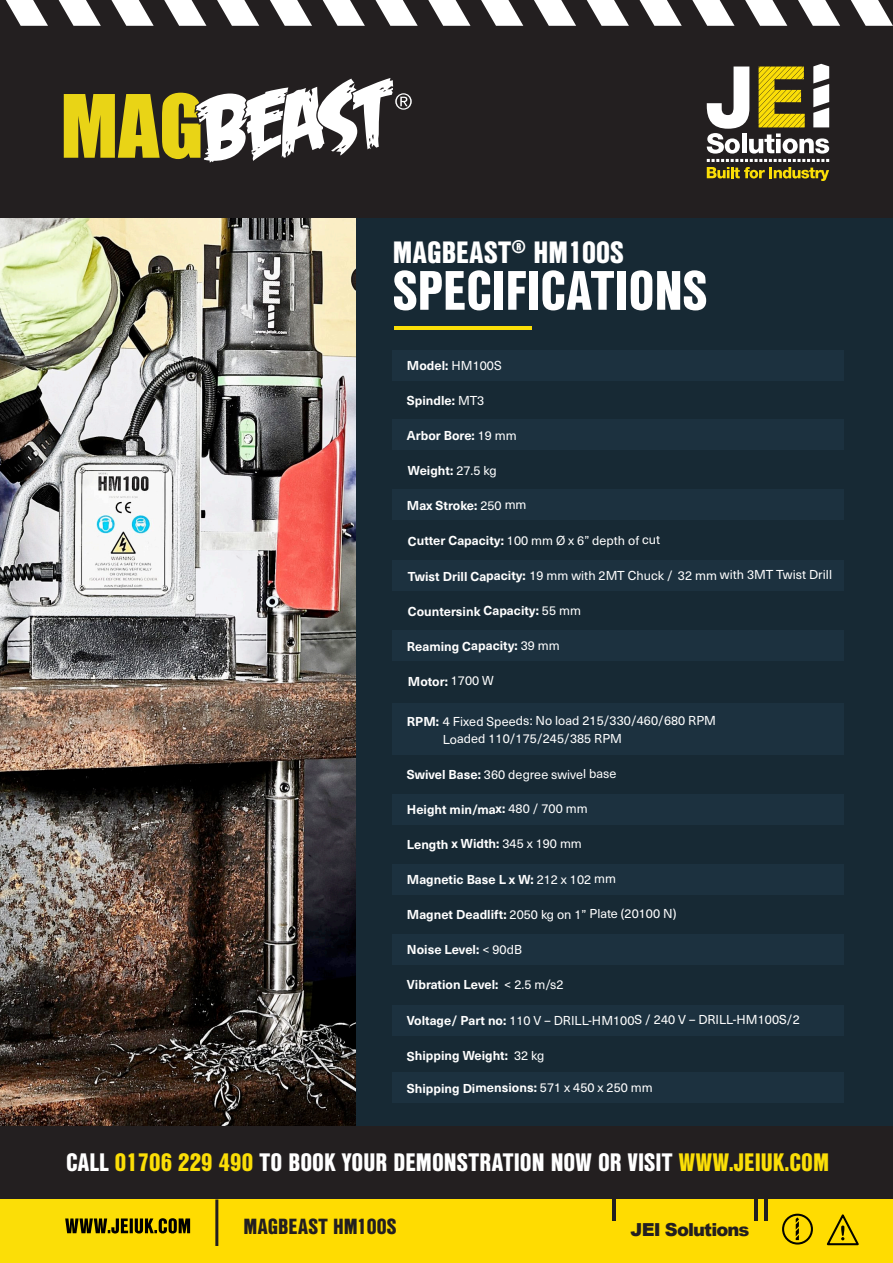
<style>
.page{position:relative;width:893px;height:1263px;background:#fff}
.page>*{position:absolute;margin:0;border:0;box-sizing:border-box;transform-origin:0 0}
.t1{font:900 53.85px "Nimbus San Con L";color:#fff}
.t2{font:900 30px "Nimbus San Con L";color:#fff}
.t3{font:900 24.6px "Nimbus San Con L";color:#fff}
.t4{font:900 21.3px "Nimbus San Con L";color:#231f20}
.t5{font:900 18px "Arial";letter-spacing:-.05em;color:#231f20}
.Paragraph_Style_1{font:700 12.75px "Neue Haas Unica W1 G";letter-spacing:-.005em;color:#fff}
.Paragraph_Style_1-2{font:12.75px "Neue Haas Unica W1 G";letter-spacing:-.005em;color:#fff}
.s1{font-weight:400}
.s2{font-weight:700}
.s3{color:#fbde07}
</style>
<div class="page">
<div style="left:0;top:0;width:893px;height:218px;background:#231f20"></div>
<div style="left:0;top:1126px;width:893px;height:73px;background:#231f20"></div>
<div style="left:0;top:1199px;width:893px;height:64px;background:#fbde07"></div>
<div style="left:121px;top:1199px;width:772px;height:64px;background:#ffdc01"></div>
<hr style="left:613px;top:1199px;width:3px;height:21px;background:#231f20">
<hr style="left:755px;top:1199px;width:3px;height:21px;background:#231f20">
<hr style="left:764px;top:1199px;width:3px;height:21px;background:#231f20">
<svg style="left:796px;top:1217px;width:3px;height:23px"></svg>
<div style="left:782px;top:1214px;width:31px;height:30px;border:2px solid #040503;border-radius:50%"></div>
<svg style="left:827px;top:1214px;width:32px;height:32px"></svg>
<svg style="left:65px;top:1218px;width:125px;height:15px"></svg>
<hr style="left:215px;top:1199px;width:3px;height:47px;background:#231f20">
<svg style="left:6px;top:0;width:42px;height:26px"></svg>
<svg style="left:164px;top:0;width:42px;height:26px"></svg>
<svg style="left:323px;top:0;width:42px;height:26px"></svg>
<svg style="left:481px;top:0;width:42px;height:26px"></svg>
<svg style="left:639px;top:0;width:43px;height:26px"></svg>
<svg style="left:798px;top:0;width:42px;height:26px"></svg>
<svg style="left:59px;top:0;width:42px;height:26px"></svg>
<svg style="left:217px;top:0;width:42px;height:26px"></svg>
<svg style="left:375px;top:0;width:43px;height:26px"></svg>
<svg style="left:534px;top:0;width:42px;height:26px"></svg>
<svg style="left:692px;top:0;width:42px;height:26px"></svg>
<svg style="left:111px;top:0;width:43px;height:26px"></svg>
<svg style="left:270px;top:0;width:42px;height:26px"></svg>
<svg style="left:428px;top:0;width:42px;height:26px"></svg>
<svg style="left:587px;top:0;width:42px;height:26px"></svg>
<svg style="left:745px;top:0;width:42px;height:26px"></svg>
<svg style="left:851px;top:0;width:42px;height:26px"></svg>
<svg style="left:707px;top:64px;width:122px;height:117px"></svg>
<div style="left:0;top:218px;width:893px;height:908px;background:#172934"></div>
<svg style="left:64px;top:78px;width:348px;height:85px"></svg>
<hr style="left:394px;top:327px;width:138px;height:3px;background:#fbde07">
<div style="left:393px;top:490px;width:451px;height:30px;background:#1c313f"></div>
<div style="left:393px;top:630px;width:451px;height:31px;background:#1c313f"></div>
<div style="left:393px;top:794px;width:451px;height:30px;background:#1c313f"></div>
<div style="left:393px;top:934px;width:451px;height:31px;background:#1c313f"></div>
<div style="left:393px;top:864px;width:451px;height:31px;background:#1c313f"></div>
<div style="left:393px;top:704px;width:451px;height:51px;background:#1c313f"></div>
<div style="left:393px;top:350px;width:451px;height:30px;background:#1c313f"></div>
<img style="left:0;top:218px;width:355px;height:908px">
<div style="left:393px;top:560px;width:451px;height:31px;background:#1c313f"></div>
<div style="left:393px;top:420px;width:451px;height:30px;background:#1c313f"></div>
<div style="left:393px;top:1006px;width:451px;height:30px;background:#1c313f"></div>
<div style="left:393px;top:1072px;width:451px;height:31px;background:#1c313f"></div>
<p class="t2" style="left:393px;top:230px;width:232px">MAGBEAST<sup>®</sup> HM100S</p>
<p class="t1" style="left:393px;top:250px;width:316px">SPECIFICATIONS</p>
<p class="Paragraph_Style_1" style="left:407px;top:356px;width:97px">Model: <span class="s1">HM100S</span></p>
<p class="Paragraph_Style_1" style="left:407px;top:391px;width:79px">Spindle: <span class="s1">MT3</span></p>
<p class="Paragraph_Style_1" style="left:407px;top:426px;width:112px">Arbor Bore: <span class="s1">19 mm</span></p>
<p class="Paragraph_Style_1" style="left:408px;top:461px;width:90px">Weight: <span class="s1">27.5 kg</span></p>
<p class="Paragraph_Style_1" style="left:407px;top:495px;width:121px">Max Stroke: <span class="s1">250 mm</span></p>
<p class="Paragraph_Style_1-2" style="left:408px;top:531px;width:254px"><span class="s2">Cutter Capacity:</span> 100 mm Ø x 6” depth of cut</p>
<p class="Paragraph_Style_1-2" style="left:408px;top:566px;width:426px"><span class="s2">Twist Drill Capacity:</span> 19 mm with 2MT Chuck / 32 mm with 3MT Twist Drill</p>
<p class="Paragraph_Style_1" style="left:408px;top:601px;width:175px">Countersink Capacity: <span class="s1">55 mm</span></p>
<p class="Paragraph_Style_1" style="left:407px;top:636px;width:154px">Reaming Capacity: <span class="s1">39 mm</span></p>
<p class="Paragraph_Style_1" style="left:408px;top:671px;width:88px">Motor: <span class="s1">1700 W</span></p>
<p class="Paragraph_Style_1-2" style="left:407px;top:711px;width:311px"><span class="s2">RPM:</span> 4 Fixed Speeds: No load 215/330/460/680 RPM</p>
<p class="Paragraph_Style_1-2" style="left:443px;top:729px;width:181px">Loaded 110/175/245/385 RPM</p>
<p class="Paragraph_Style_1-2" style="left:407px;top:765px;width:211px"><span class="s2">Swivel Base:</span> 360 degree swivel base</p>
<p class="Paragraph_Style_1" style="left:407px;top:799px;width:182px">Height min/max: <span class="s1">480 / 700 mm</span></p>
<p class="Paragraph_Style_1" style="left:407px;top:834px;width:177px">Length x Width: <span class="s1">345 x 190 mm</span></p>
<p class="Paragraph_Style_1" style="left:407px;top:870px;width:211px">Magnetic Base L x W: <span class="s1">212 x 102 mm</span></p>
<p class="Paragraph_Style_1-2" style="left:407px;top:904px;width:271px"><span class="s2">Magnet Deadlift:</span> 2050 kg on 1” Plate (20100 N)</p>
<p class="Paragraph_Style_1" style="left:407px;top:940px;width:117px">Noise Level: <span class="s1">&lt; 90dB</span></p>
<p class="Paragraph_Style_1" style="left:407px;top:975px;width:158px">Vibration Level: <span class="s1">&lt; 2.5 m/s2</span></p>
<p class="Paragraph_Style_1-2" style="left:407px;top:1010px;width:394px"><span class="s2">Voltage/ Part no:</span> 110 V – DRILL-HM100S / 240 V – DRILL-HM100S/2</p>
<p class="Paragraph_Style_1" style="left:407px;top:1046px;width:139px">Shipping Weight: <span class="s1">32 kg</span></p>
<p class="Paragraph_Style_1" style="left:407px;top:1078px;width:248px">Shipping Dimensions: <span class="s1">571 x 450 x 250 mm</span></p>
<p class="t3" style="left:66px;top:1144px;width:765px">CALL <span class="s3">01706 229 490</span> TO BOOK YOUR DEMONSTRATION NOW OR VISIT <span class="s3">WWW.JEIUK.COM</span></p>
<p class="t4" style="left:244px;top:1210px;width:154px">MAGBEAST HM100S</p>
<p class="t5" style="left:631px;top:1216px;width:120px">JEI Solutions</p>
</div>
